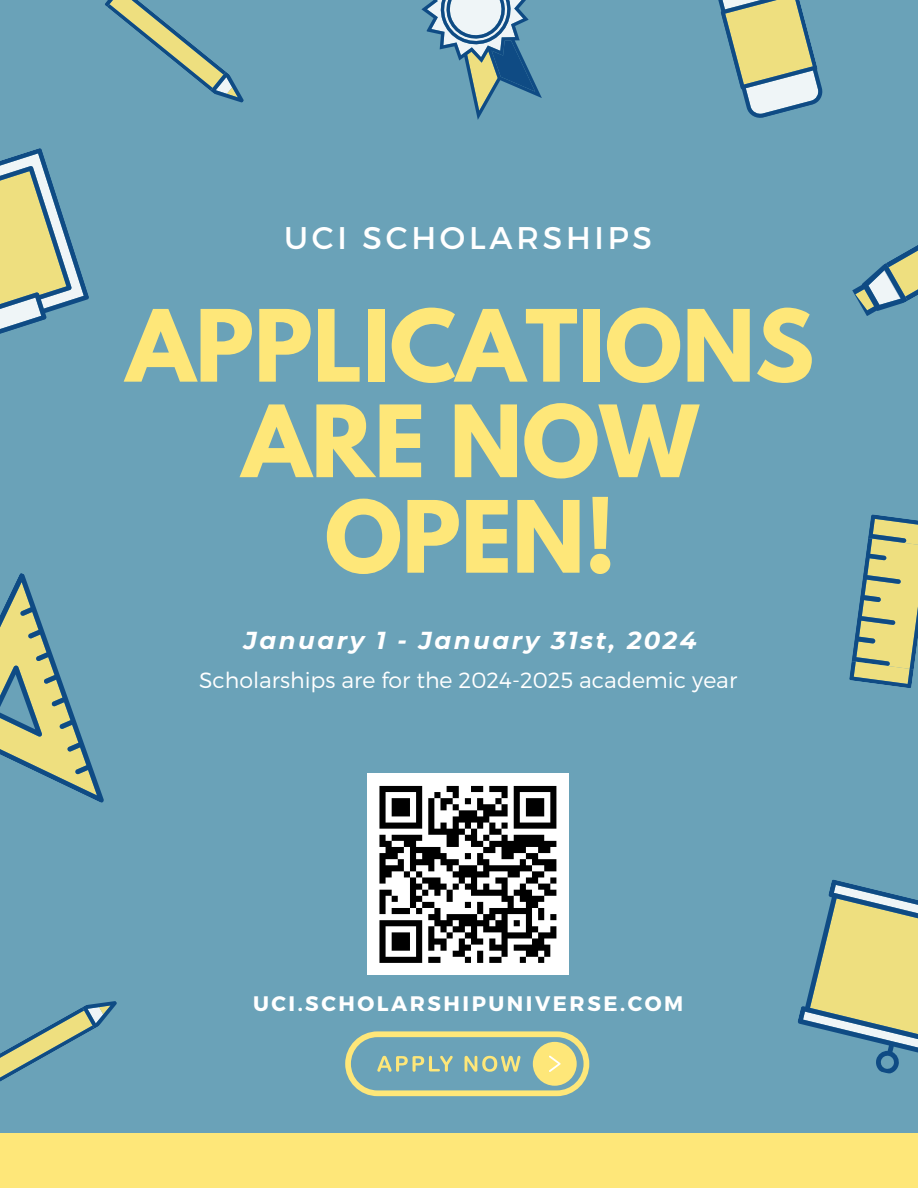
<style>
.page{position:relative;width:918px;height:1188px;background:#6aa2b8}
.page>*{position:absolute;margin:0;border:0;box-sizing:border-box;transform-origin:0 0}
.t1{font:700 88.2px/95.6px "League Spartan";color:#fee779;text-align:center}
.t2{font:31.35px "Montserrat";letter-spacing:.12em;color:#fff}
.t3{font:italic 700 24.45px "Montserrat";letter-spacing:.1em;color:#fff}
.t4{font:300 22.05px "Montserrat";color:#fff}
.t5{font:700 21px "Montserrat";letter-spacing:.12em;color:#fff}
</style>
<div class="page">
<svg style="left:798px;top:879px;width:120px;height:195px"></svg>
<svg style="left:0;top:148px;width:89px;height:186px"></svg>
<svg style="left:105px;top:0;width:139px;height:103px"></svg>
<svg style="left:852px;top:245px;width:66px;height:71px"></svg>
<svg style="left:718px;top:0;width:105px;height:118px"></svg>
<svg style="left:421px;top:0;width:121px;height:120px"></svg>
<svg style="left:849px;top:514px;width:69px;height:174px"></svg>
<svg style="left:0;top:573px;width:104px;height:230px"></svg>
<div style="left:0;top:1133px;width:918px;height:55px;background:#fee779"></div>
<svg style="left:0;top:1001px;width:117px;height:81px"></svg>
<svg style="left:345px;top:1031px;width:244px;height:65px"></svg>
<div style="left:367px;top:774px;width:202px;height:201px;background:#fff"></div>
<svg style="left:379px;top:785px;width:178px;height:178px"></svg>
<p class="t2" style="left:284px;top:218px;width:369px">UCI SCHOLARSHIPS</p>
<p class="t1" style="left:126px;top:310px;width:690px">APPLICATIONS<br>ARE NOW<br>OPEN!</p>
<p class="t3" style="left:244px;top:625px;width:454px">January 1 - January 31st, 2024</p>
<p class="t4" style="left:199px;top:666px;width:540px">Scholarships are for the 2024-2025 academic year</p>
<p class="t5" style="left:253px;top:990px;width:432px">UCI.SCHOLARSHIPUNIVERSE.COM</p>
</div>
